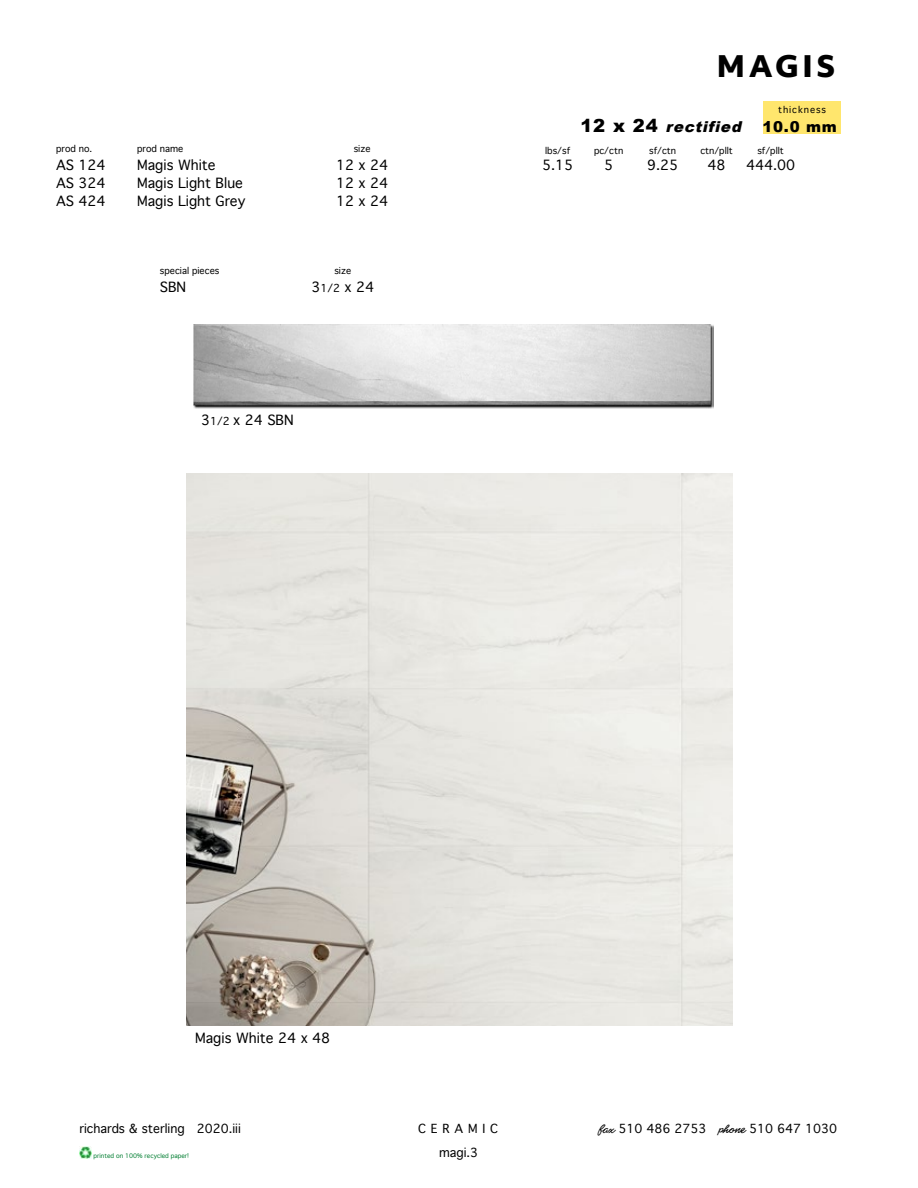
<style>
.page{position:relative;width:918px;height:1188px;background:#fff}
.page>*{position:absolute;margin:0;border:0;box-sizing:border-box;transform-origin:0 0}
.t1{font:800 28.5px "Objektiv Mk 1";letter-spacing:.13em;color:#000}
.t2{font:italic 900 15px "Arial";color:#000}
.t3{font:13.5px/18px "Geneva";color:#000;text-align:justify}
.t4{font:12px "Geneva";color:#000}
.t5{font:12px "Geneva";letter-spacing:.4em;color:#000}
.t6{font:9px "Geneva";color:#000}
.t7{font:9px "Geneva";letter-spacing:.1em;color:#000}
.t8{font:6px "Geneva";color:#007e31}
.s1{font-size:10.5px}
.s2{font-style:normal;font-size:18px}
.s3{font-style:normal}
.s4{font-family:"CC Matinee Idol"}
</style>
<div class="page">
<svg style="left:79px;top:1146px;width:12px;height:13px"></svg>
<div style="left:764px;top:102px;width:77px;height:32px;background:#ffe66d"></div>
<img style="left:193px;top:325px;width:521px;height:83px">
<img style="left:187px;top:474px;width:545px;height:552px">
<h1 class="t1" style="left:717px;top:46px;width:120px">MAGIS</h1>
<p class="t7" style="left:778px;top:105px;width:49px">thickness</p>
<p class="t6" style="left:56px;top:144px;width:38px">prod no.</p>
<p class="t6" style="left:137px;top:144px;width:48px">prod name</p>
<p class="t3" style="left:56px;top:156px;width:51px">AS 124</p>
<p class="t3" style="left:137px;top:156px;width:80px">Magis White</p>
<p class="t3" style="left:56px;top:174px;width:51px">AS 324</p>
<p class="t3" style="left:137px;top:174px;width:107px">Magis Light Blue</p>
<p class="t3" style="left:56px;top:192px;width:51px">AS 424</p>
<p class="t3" style="left:137px;top:192px;width:110px">Magis Light Grey</p>
<p class="t6" style="left:160px;top:265px;width:61px">special pieces</p>
<p class="t3" style="left:160px;top:278px;width:28px">SBN</p>
<p class="t6" style="left:354px;top:144px;width:18px">size</p>
<p class="t3" style="left:336px;top:156px;width:54px">12 x 24<br>12 x 24<br>12 x 24</p>
<p class="t6" style="left:334px;top:265px;width:18px">size</p>
<p class="t3" style="left:311px;top:278px;width:64px">3<span class="s1">1/2</span> x 24</p>
<p class="t3" style="left:201px;top:412px;width:94px">3<span class="s1">1/2</span> x 24 SBN</p>
<p class="t2" style="left:580px;top:116px;width:258px"><span class="s2">1 2 x 2 4</span> rectified <span class="s3">1 0 . 0 m m</span></p>
<p class="t6" style="left:545px;top:145px;width:27px">lbs/sf</p>
<p class="t6" style="left:594px;top:145px;width:31px">pc/ctn</p>
<p class="t6" style="left:649px;top:145px;width:29px">sf/ctn</p>
<p class="t6" style="left:700px;top:145px;width:34px">ctn/pllt</p>
<p class="t6" style="left:757px;top:145px;width:28px">sf/pllt</p>
<p class="t3" style="left:542px;top:156px;width:33px">5.15</p>
<p class="t3" style="left:604px;top:156px;width:11px">5</p>
<p class="t3" style="left:647px;top:156px;width:33px">9.25</p>
<p class="t3" style="left:708px;top:156px;width:20px">48</p>
<p class="t3" style="left:746px;top:156px;width:51px">444.00</p>
<p class="t3" style="left:195px;top:1030px;width:137px">Magis White 24 x 48</p>
<p class="t4" style="left:79px;top:1122px;width:163px">richards &amp; sterling 2020.iii</p>
<p class="t5" style="left:418px;top:1122px;width:81px">CERAMIC</p>
<p class="t4" style="left:598px;top:1122px;width:240px"><span class="s4">fax</span> 510 486 2753 <span class="s4">phone</span> 510 647 1030</p>
<p class="t8" style="left:94px;top:1153px;width:97px">printed on 100% recycled paper!</p>
<p class="t4" style="left:439px;top:1146px;width:41px">magi.3</p>
</div>
